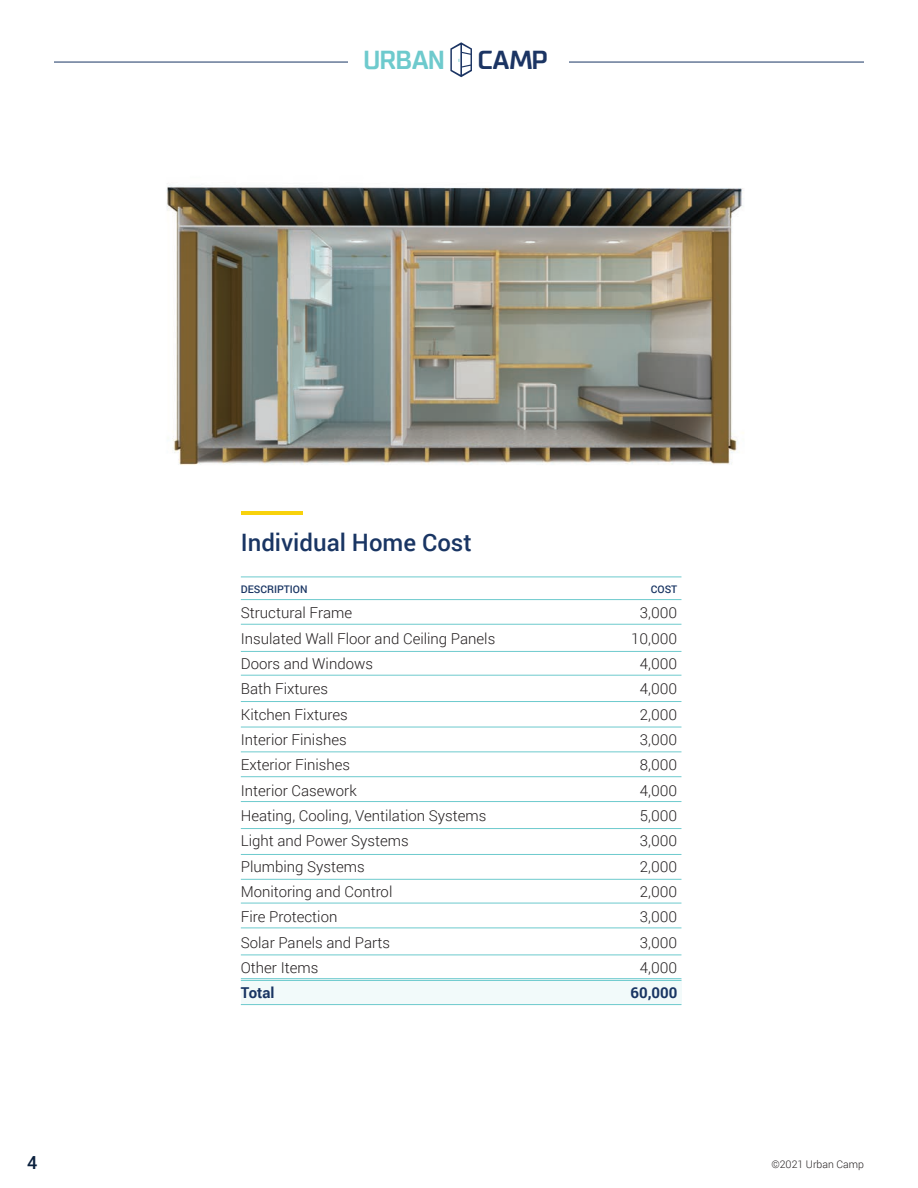
<style>
.page{position:relative;width:918px;height:1188px;background:#fff}
.page>*{position:absolute;margin:0;border:0;box-sizing:border-box;transform-origin:0 0}
.t1{font:700 26.1px "TT Supermolot";letter-spacing:-.02em;color:#6ecacd}
.t2{font:500 24px "Roboto";color:#193563}
.t3{font:500 18px "Roboto";color:#0a203d}
.t4{font:300 15px "Roboto";color:#231f20}
.t5{font:700 15px "Roboto";color:#193563}
.t6{font:500 10.5px "Roboto";color:#193563}
.t7{font:300 10.5px "Roboto";color:#231f20}
.s1{color:#1b3463}
</style>
<div class="page">
<div style="left:241px;top:979px;width:441px;height:26px;background:#f2fafa"></div>
<hr style="left:54px;top:62px;width:810px;height:1px;background:#193563">
<div style="left:349px;top:39px;width:220px;height:49px;background:#fff"></div>
<svg style="left:450px;top:42px;width:22px;height:35px"></svg>
<hr style="left:241px;top:624px;width:440px;height:1px;background:#6dcacd">
<hr style="left:241px;top:599px;width:440px;height:1px;background:#6dcacd">
<hr style="left:241px;top:651px;width:440px;height:1px;background:#6dcacd">
<hr style="left:241px;top:675px;width:440px;height:1px;background:#6dcacd">
<hr style="left:241px;top:701px;width:440px;height:1px;background:#6dcacd">
<hr style="left:241px;top:727px;width:440px;height:1px;background:#6dcacd">
<hr style="left:241px;top:752px;width:440px;height:1px;background:#6dcacd">
<hr style="left:241px;top:776px;width:440px;height:1px;background:#6dcacd">
<hr style="left:241px;top:801px;width:440px;height:1px;background:#6dcacd">
<hr style="left:241px;top:828px;width:440px;height:1px;background:#6dcacd">
<hr style="left:241px;top:854px;width:440px;height:1px;background:#6dcacd">
<hr style="left:241px;top:879px;width:440px;height:1px;background:#6dcacd">
<hr style="left:241px;top:903px;width:440px;height:1px;background:#6dcacd">
<hr style="left:241px;top:928px;width:440px;height:1px;background:#6dcacd">
<hr style="left:241px;top:955px;width:440px;height:1px;background:#6dcacd">
<hr style="left:241px;top:978px;width:440px;height:1px;background:#6dcacd">
<hr style="left:241px;top:980px;width:440px;height:1px;background:#6dcacd">
<hr style="left:241px;top:1004px;width:440px;height:1px;background:#6dcacd">
<img style="left:166px;top:183px;width:577px;height:282px">
<hr style="left:241px;top:577px;width:440px;height:1px;background:#6dcacd">
<hr style="left:241px;top:511px;width:61px;height:4px;background:#f8d20c">
<h1 class="t1" style="left:363px;top:43px;width:186px">URBAN <span class="s1">CAMP</span></h1>
<h2 class="t2" style="left:241px;top:526px;width:232px">Individual Home Cost</h2>
<p class="t6" style="left:241px;top:582px;width:68px">DESCRIPTION</p>
<p class="t6" style="left:651px;top:582px;width:28px">COST</p>
<p class="t4" style="left:241px;top:603px;width:113px">Structural Frame</p>
<p class="t4" style="left:640px;top:603px;width:39px">3,000</p>
<p class="t4" style="left:241px;top:628px;width:256px">Insulated Wall Floor and Ceiling Panels</p>
<p class="t4" style="left:631px;top:628px;width:48px">10,000</p>
<p class="t4" style="left:241px;top:653px;width:134px">Doors and Windows</p>
<p class="t4" style="left:640px;top:653px;width:39px">4,000</p>
<p class="t4" style="left:241px;top:679px;width:89px">Bath Fixtures</p>
<p class="t4" style="left:640px;top:679px;width:39px">4,000</p>
<p class="t4" style="left:241px;top:704px;width:108px">Kitchen Fixtures</p>
<p class="t4" style="left:640px;top:704px;width:39px">2,000</p>
<p class="t4" style="left:241px;top:729px;width:107px">Interior Finishes</p>
<p class="t4" style="left:640px;top:729px;width:39px">3,000</p>
<p class="t4" style="left:241px;top:755px;width:111px">Exterior Finishes</p>
<p class="t4" style="left:640px;top:755px;width:39px">8,000</p>
<p class="t4" style="left:241px;top:780px;width:117px">Interior Casework</p>
<p class="t4" style="left:640px;top:780px;width:39px">4,000</p>
<p class="t4" style="left:241px;top:805px;width:247px">Heating, Cooling, Ventilation Systems</p>
<p class="t4" style="left:640px;top:805px;width:39px">5,000</p>
<p class="t4" style="left:241px;top:831px;width:170px">Light and Power Systems</p>
<p class="t4" style="left:640px;top:831px;width:39px">3,000</p>
<p class="t4" style="left:241px;top:856px;width:126px">Plumbing Systems</p>
<p class="t4" style="left:640px;top:856px;width:39px">2,000</p>
<p class="t4" style="left:241px;top:881px;width:153px">Monitoring and Control</p>
<p class="t4" style="left:640px;top:881px;width:39px">2,000</p>
<p class="t4" style="left:241px;top:907px;width:98px">Fire Protection</p>
<p class="t4" style="left:640px;top:907px;width:39px">3,000</p>
<p class="t4" style="left:241px;top:932px;width:151px">Solar Panels and Parts</p>
<p class="t4" style="left:640px;top:932px;width:39px">3,000</p>
<p class="t4" style="left:241px;top:957px;width:79px">Other Items</p>
<p class="t4" style="left:640px;top:957px;width:39px">4,000</p>
<p class="t5" style="left:241px;top:982px;width:35px">Total</p>
<p class="t5" style="left:630px;top:982px;width:48px">60,000</p>
<p class="t3" style="left:27px;top:1150px;width:12px">4</p>
<p class="t7" style="left:771px;top:1157px;width:94px">©2021 Urban Camp</p>
</div>
